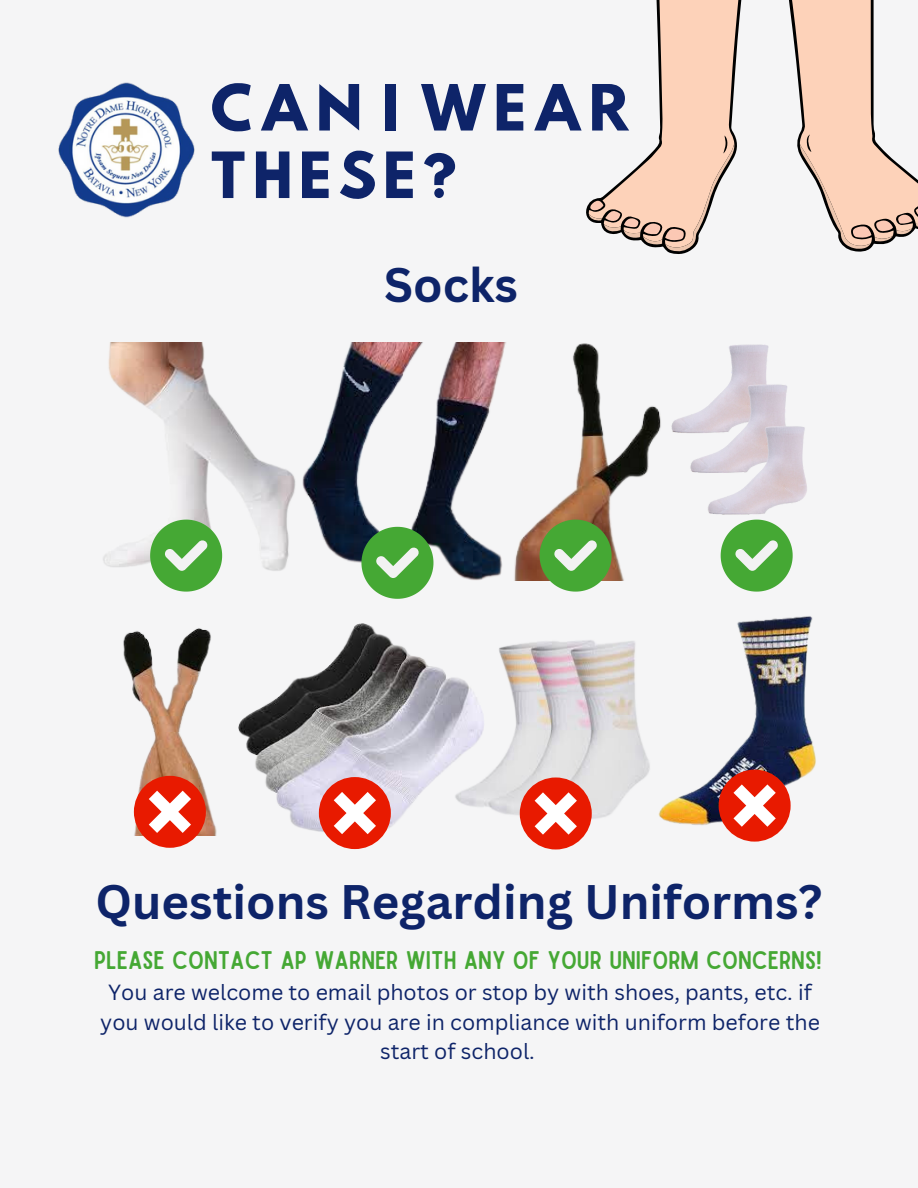
<style>
.page{position:relative;width:918px;height:1188px;background:#f5f5f6}
.page>*{position:absolute;margin:0;border:0;box-sizing:border-box;transform-origin:0 0}
.t1{font:56.4px "Hussar Bd";letter-spacing:.075em;color:#0e2469}
.t2{font:700 47.25px "Canva Sans";color:#0e2469}
.t3{font:24.3px "Sailors";color:#45a834}
.t4{font:21.3px/29.2px "Canva Sans";color:#0e2469;text-align:center}
</style>
<div class="page">
<img style="left:58px;top:82px;width:137px;height:136px">
<svg style="left:656px;top:0;width:221px;height:143px;fill:#fdd2b9"></svg>
<svg style="left:589px;top:143px;width:329px;height:109px"></svg>
<img style="left:659px;top:616px;width:157px;height:213px">
<div style="left:719px;top:770px;width:72px;height:72px;background:#e81a00;border-radius:50%"></div>
<svg style="left:733px;top:784px;width:43px;height:43px"></svg>
<img style="left:103px;top:342px;width:160px;height:225px">
<img style="left:263px;top:342px;width:190px;height:229px">
<img style="left:453px;top:342px;width:268px;height:239px">
<img style="left:123px;top:628px;width:116px;height:207px">
<img style="left:239px;top:624px;width:207px;height:212px">
<img style="left:644px;top:342px;width:163px;height:209px">
<img style="left:446px;top:640px;width:213px;height:197px">
<div style="left:520px;top:778px;width:72px;height:72px;background:#e81a00;border-radius:50%"></div>
<svg style="left:535px;top:792px;width:42px;height:43px"></svg>
<div style="left:319px;top:777px;width:72px;height:72px;background:#e81a00;border-radius:50%"></div>
<svg style="left:334px;top:792px;width:42px;height:42px"></svg>
<div style="left:134px;top:776px;width:72px;height:72px;background:#e81a00;border-radius:50%"></div>
<svg style="left:149px;top:791px;width:42px;height:42px"></svg>
<svg style="left:361px;top:527px;width:72px;height:72px"></svg>
<svg style="left:150px;top:520px;width:72px;height:72px"></svg>
<svg style="left:540px;top:520px;width:72px;height:72px"></svg>
<svg style="left:721px;top:520px;width:72px;height:72px"></svg>
<p class="t1" style="left:209px;top:80px;width:421px">CAN I WEAR</p>
<p class="t1" style="left:209px;top:147px;width:251px">THESE?</p>
<p class="t2" style="left:384px;top:252px;width:135px">Socks</p>
<p class="t2" style="left:96px;top:869px;width:728px">Questions Regarding Uniforms?</p>
<p class="t3" style="left:94px;top:951px;width:729px">PLEASE CONTACT AP WARNER WITH ANY OF YOUR UNIFORM CONCERNS!</p>
<p class="t4" style="left:100px;top:978px;width:721px">You are welcome to email photos or stop by with shoes, pants, etc. if you would like to verify you are in compliance with uniform before the start of school.</p>
</div>
